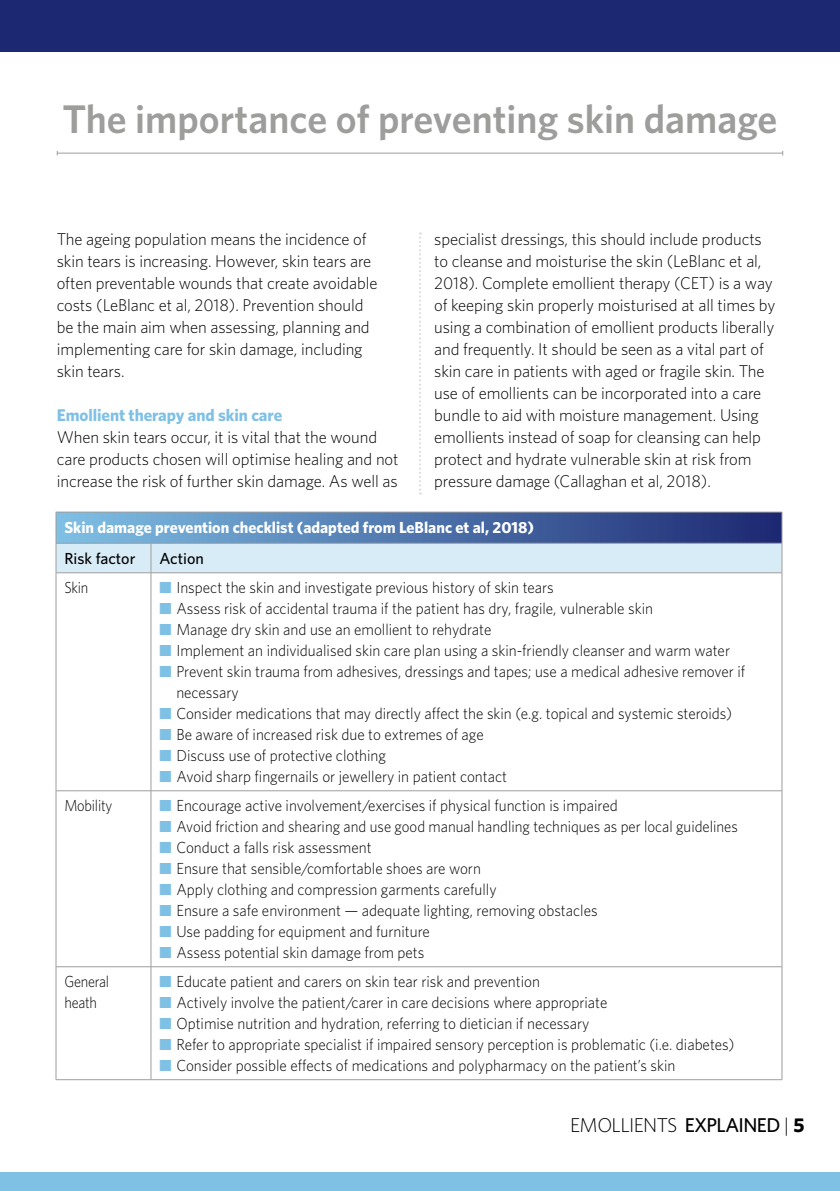
<style>
.page{position:relative;width:840px;height:1191px;background:#fff}
.page>*{position:absolute;margin:0;border:0;box-sizing:border-box;transform-origin:0 0}
.t1{font:600 40px "Whitney";color:#9d9d9c}
.t2{font:300 20px "Whitney";letter-spacing:-.03em;color:#000}
.t3{font:300 17px/22px "Whitney";letter-spacing:-.005em;color:#000}
.t4{font:700 17px "Whitney";letter-spacing:-.005em;color:#7fc0e5}
.t5{font:300 16px/21px "Whitney";color:#000;scale:.95 1}
.t6{font:300 16px "Whitney";color:#000;scale:.93 1}
.t7{font:700 16px "Whitney";color:#fff}
.t8{font:300 16px/21px "Whitney";color:#000;scale:.9 1}
.t9{font:500 16px "Whitney";color:#000}
.s1{color:#7fc0e5}
.s2{font-weight:500}
.s3{font-weight:700}
</style>
<div class="page">
<div style="left:0;top:0;width:839px;height:51px;background:#1d2872"></div>
<div style="left:0;top:1172px;width:839px;height:19px;background:#7fc0e5"></div>
<hr style="left:57px;top:153px;width:725px;height:1px;background:#9d9d9c">
<div style="left:56px;top:512px;width:725px;height:31px;background:linear-gradient(to right,#7fc0e5,#1d2771)"></div>
<svg style="left:57px;top:573px;width:724px;height:506px"></svg>
<hr style="left:56px;top:512px;width:95px;height:1px;background:#9d9d9c">
<hr style="left:56px;top:512px;width:1px;height:31px;background:#9d9d9c">
<hr style="left:151px;top:512px;width:630px;height:1px;background:#9d9d9c">
<hr style="left:781px;top:512px;width:1px;height:31px;background:#9d9d9c">
<hr style="left:56px;top:573px;width:1px;height:217px;background:#9d9d9c">
<hr style="left:781px;top:573px;width:1px;height:217px;background:#9d9d9c">
<hr style="left:56px;top:791px;width:1px;height:175px;background:#9d9d9c">
<hr style="left:781px;top:791px;width:1px;height:175px;background:#9d9d9c">
<hr style="left:56px;top:967px;width:1px;height:112px;background:#9d9d9c">
<hr style="left:781px;top:967px;width:1px;height:112px;background:#9d9d9c">
<div style="left:56px;top:543px;width:726px;height:30px;background:#d8ecf7"></div>
<hr style="left:56px;top:572px;width:95px;height:1px;background:#9d9d9c">
<hr style="left:151px;top:572px;width:630px;height:1px;background:#9d9d9c">
<hr style="left:150px;top:573px;width:1px;height:217px;background:#9d9d9c">
<hr style="left:56px;top:790px;width:95px;height:1px;background:#9d9d9c">
<hr style="left:151px;top:790px;width:630px;height:1px;background:#9d9d9c">
<hr style="left:150px;top:791px;width:1px;height:175px;background:#9d9d9c">
<hr style="left:56px;top:966px;width:95px;height:1px;background:#9d9d9c">
<hr style="left:151px;top:966px;width:630px;height:1px;background:#9d9d9c">
<hr style="left:150px;top:967px;width:1px;height:112px;background:#9d9d9c">
<hr style="left:56px;top:1079px;width:95px;height:1px;background:#9d9d9c">
<hr style="left:151px;top:1079px;width:630px;height:1px;background:#9d9d9c">
<svg style="left:419px;top:232px;width:2px;height:262px"></svg>
<h1 class="t1" style="left:62px;top:94px;width:716px">The importance of preventing skin damage</h1>
<p class="t3" style="left:57px;top:227px;width:322px">The ageing population means the incidence of skin tears is increasing. However, skin tears are often preventable wounds that create avoidable costs (LeBlanc et al, 2018). Prevention should be the main aim when assessing, planning and implementing care for skin damage, including skin tears.</p>
<p class="t4" style="left:57px;top:404px;width:227px">Emollient therapy and skin care</p>
<p class="t3" style="left:57px;top:425px;width:343px">When skin tears occur, it is vital that the wound care products chosen will optimise healing and not increase the risk of further skin damage. As well as</p>
<p class="t3" style="left:434px;top:227px;width:342px">specialist dressings, this should include products to cleanse and moisturise the skin (LeBlanc et al, 2018). Complete emollient therapy (CET) is a way of keeping skin properly moisturised at all times by using a combination of emollient products liberally and frequently. It should be seen as a vital part of skin care in patients with aged or fragile skin. The use of emollients can be incorporated into a care bundle to aid with moisture management. Using emollients instead of soap for cleansing can help protect and hydrate vulnerable skin at risk from pressure damage (Callaghan et al, 2018).</p>
<p class="t7" style="left:64px;top:518px;width:471px">Skin damage prevention checklist (adapted from LeBlanc et al, 2018)</p>
<p class="t9" style="left:64px;top:549px;width:73px">Risk factor</p>
<p class="t9" style="left:159px;top:549px;width:46px">Action</p>
<p class="t8" style="left:64px;top:576px;width:28px">Skin</p>
<p class="t5" style="left:159px;top:577px;width:416px"><span class="s1">■</span> Inspect the skin and investigate previous history of skin tears</p>
<p class="t5" style="left:159px;top:598px;width:521px"><span class="s1">■</span> Assess risk of accidental trauma if the patient has dry, fragile, vulnerable skin</p>
<p class="t5" style="left:159px;top:619px;width:351px"><span class="s1">■</span> Manage dry skin and use an emollient to rehydrate</p>
<p class="t5" style="left:159px;top:640px;width:602px"><span class="s1">■</span> Implement an individualised skin care plan using a skin-friendly cleanser and warm water</p>
<p class="t5" style="left:176px;top:661px;width:600px;text-indent:-17px"><span class="s1">■</span> Prevent skin trauma from adhesives, dressings and tapes; use a medical adhesive remover if necessary</p>
<p class="t5" style="left:159px;top:703px;width:604px"><span class="s1">■</span> Consider medications that may directly affect the skin (e.g. topical and systemic steroids)</p>
<p class="t5" style="left:159px;top:724px;width:343px"><span class="s1">■</span> Be aware of increased risk due to extremes of age</p>
<p class="t5" style="left:159px;top:745px;width:240px"><span class="s1">■</span> Discuss use of protective clothing</p>
<p class="t5" style="left:159px;top:766px;width:367px"><span class="s1">■</span> Avoid sharp fingernails or jewellery in patient contact</p>
<p class="t8" style="left:64px;top:794px;width:55px">Mobility</p>
<p class="t5" style="left:159px;top:795px;width:483px"><span class="s1">■</span> Encourage active involvement/exercises if physical function is impaired</p>
<p class="t6" style="left:159px;top:817px;width:623px"><span class="s1">■</span> Avoid friction and shearing and use good manual handling techniques as per local guidelines</p>
<p class="t5" style="left:159px;top:837px;width:225px"><span class="s1">■</span> Conduct a falls risk assessment</p>
<p class="t5" style="left:159px;top:858px;width:340px"><span class="s1">■</span> Ensure that sensible/comfortable shoes are worn</p>
<p class="t5" style="left:159px;top:879px;width:356px"><span class="s1">■</span> Apply clothing and compression garments carefully</p>
<p class="t5" style="left:159px;top:900px;width:462px"><span class="s1">■</span> Ensure a safe environment — adequate lighting, removing obstacles</p>
<p class="t5" style="left:159px;top:921px;width:286px"><span class="s1">■</span> Use padding for equipment and furniture</p>
<p class="t5" style="left:159px;top:942px;width:280px"><span class="s1">■</span> Assess potential skin damage from pets</p>
<p class="t8" style="left:64px;top:970px;width:51px">General heath</p>
<p class="t5" style="left:159px;top:971px;width:402px"><span class="s1">■</span> Educate patient and carers on skin tear risk and prevention</p>
<p class="t5" style="left:159px;top:992px;width:473px"><span class="s1">■</span> Actively involve the patient/carer in care decisions where appropriate</p>
<p class="t5" style="left:159px;top:1013px;width:454px"><span class="s1">■</span> Optimise nutrition and hydration, referring to dietician if necessary</p>
<p class="t5" style="left:159px;top:1034px;width:606px"><span class="s1">■</span> Refer to appropriate specialist if impaired sensory perception is problematic (i.e. diabetes)</p>
<p class="t5" style="left:159px;top:1055px;width:544px"><span class="s1">■</span> Consider possible effects of medications and polypharmacy on the patient’s skin</p>
<p class="t2" style="left:570px;top:1113px;width:236px">EMOLLIENTS <span class="s2">EXPLAINED</span> | <span class="s3">5</span></p>
</div>
